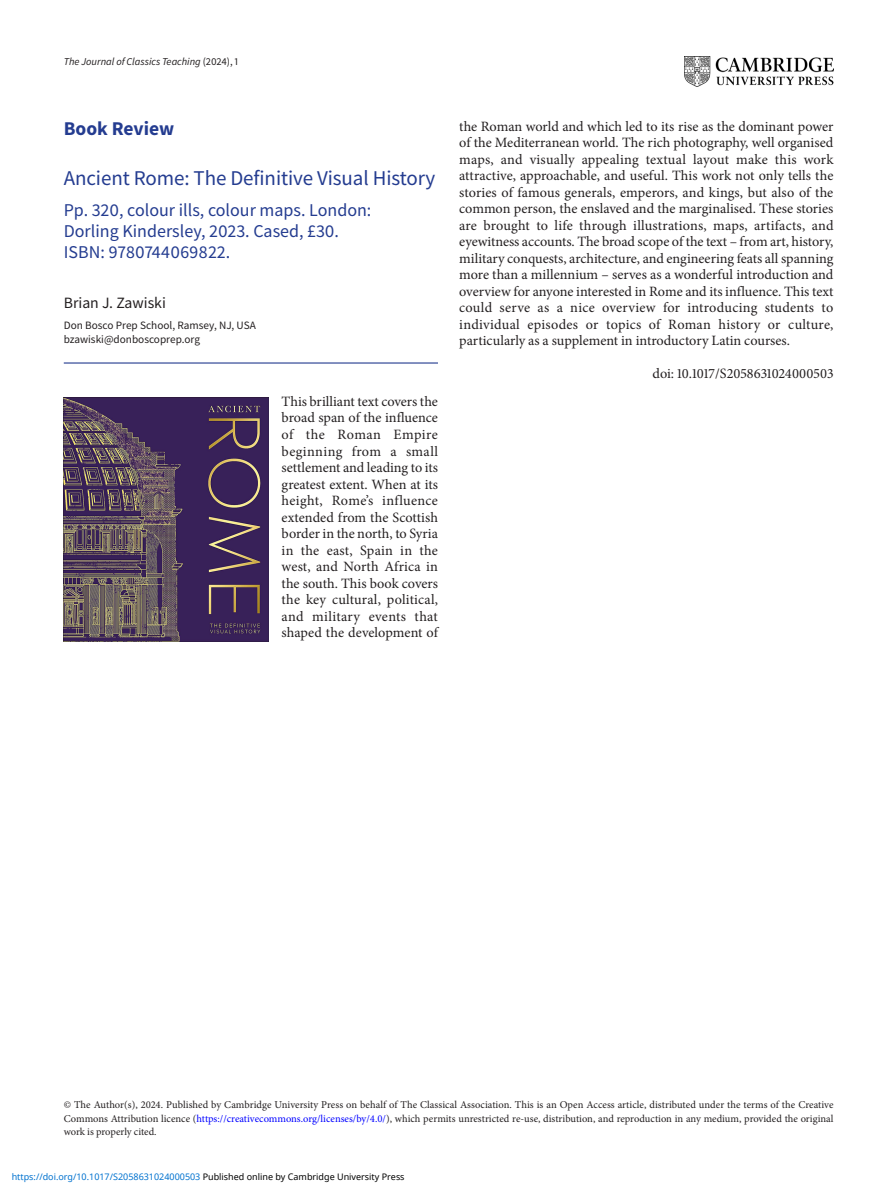
<style>
.page{position:relative;width:893px;height:1191px;background:#fff}
.page>*{position:absolute;margin:0;border:0;box-sizing:border-box;transform-origin:0 0}
.t1{font:21px "Source Sans Pro";letter-spacing:-.005em;color:#243c90}
.t2{font:700 19.5px "Source Sans Pro";color:#243c90}
.t3{font:18px/21px "Source Sans Pro";color:#243c90}
.t4{font:15.75px "Source Sans Pro";color:#231f20}
.t5{font:14.25px/16.5px "Minion Pro";color:#231f20;text-align:justify}
.t6{font:11.25px/14.2px "Source Sans Pro";color:#231f20}
.t7{font:10.5px/13.5px "Minion Pro";letter-spacing:-.005em;color:#231f20;text-align:justify}
.t8{font:italic 10.5px "Source Sans Pro";color:#231f20}
.t9{font:9px "Noto Sans";color:#0172cf}
.s1{font-style:normal}
.s2{color:#00f}
.s3{color:#000}
</style>
<div class="page">
<img style="left:685px;top:57px;width:148px;height:30px">
<hr style="left:64px;top:362px;width:374px;height:1px;background:#243c90">
<img style="left:64px;top:398px;width:204px;height:243px">
<p class="t8" style="left:64px;top:54px;width:176px">The Journal of Classics Teaching <span class="s1">(2024), 1</span></p>
<h2 class="t2" style="left:64px;top:115px;width:112px">Book Review</h2>
<h1 class="t1" style="left:64px;top:164px;width:373px">Ancient Rome: The Definitive Visual History</h1>
<p class="t3" style="left:64px;top:199px;width:309px">Pp. 320, colour ills, colour maps. London:<br>Dorling Kindersley, 2023. Cased, £30.<br>ISBN: 9780744069822.</p>
<p class="t4" style="left:64px;top:293px;width:104px">Brian J. Zawiski</p>
<p class="t6" style="left:64px;top:318px;width:194px">Don Bosco Prep School, Ramsey, NJ, USA bzawiski@donboscoprep.org</p>
<p class="t5" style="left:282px;top:393px;width:158px">This brilliant text covers the broad span of the influence of the Roman Empire beginning from a small settlement and leading to its greatest extent. When at its height, Rome’s influence extended from the Scottish border in the north, to Syria in the east, Spain in the west, and North Africa in the south. This book covers the key cultural, political, and military events that shaped the development of</p>
<p class="t5" style="left:459px;top:118px;width:376px">the Roman world and which led to its rise as the dominant power of the Mediterranean world. The rich photography, well organised maps, and visually appealing textual layout make this work attractive, approachable, and useful. This work not only tells the stories of famous generals, emperors, and kings, but also of the common person, the enslaved and the marginalised. These stories are brought to life through illustrations, maps, artifacts, and eyewitness accounts. The broad scope of the text – from art, history, military conquests, architecture, and engineering feats all spanning more than a millennium – serves as a wonderful introduction and overview for anyone interested in Rome and its influence. This text could serve as a nice overview for introducing students to individual episodes or topics of Roman history or culture, particularly as a supplement in introductory Latin courses.</p>
<p class="t5" style="left:652px;top:366px;width:182px">doi: 10.1017/S2058631024000503</p>
<p class="t7" style="left:64px;top:1098px;width:771px">© The Author(s), 2024. Published by Cambridge University Press on behalf of The Classical Association. This is an Open Access article, distributed under the terms of the Creative Commons Attribution licence (<span class="s2">https://creativecommons.org/licenses/by/4.0/</span>), which permits unrestricted re-use, distribution, and reproduction in any medium, provided the original work is properly cited.</p>
<p class="t9" style="left:12px;top:1170px;width:394px">https://doi.org/10.1017/S2058631024000503 <span class="s3">Published online by Cambridge University Press</span></p>
</div>
